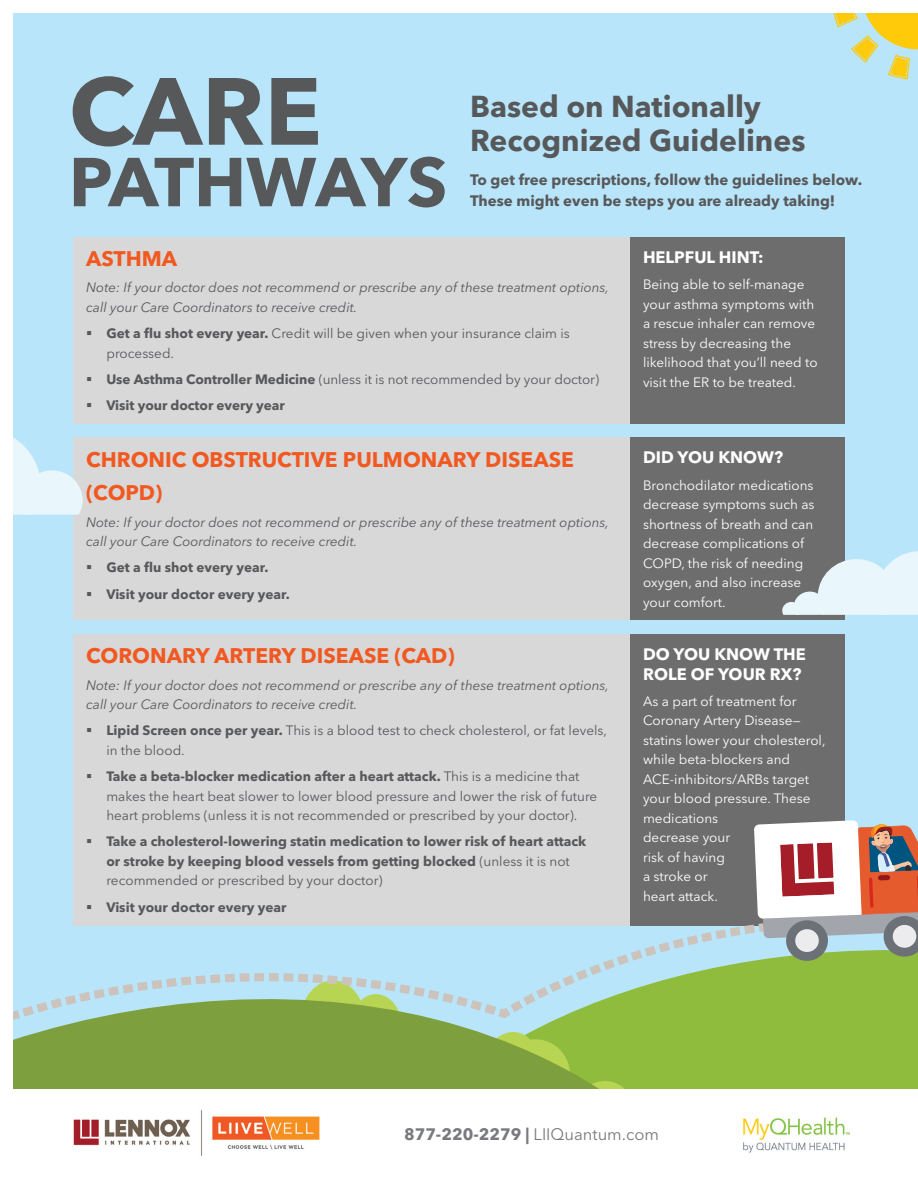
<style>
.page{position:relative;width:918px;height:1188px;background:#fff}
.page>*{position:absolute;margin:0;border:0;box-sizing:border-box;transform-origin:0 0}
.t1{font:700 94.2px "Avenir Next LT Pro";color:#57585a}
.t2{font:700 68.4px "Avenir Next LT Pro";letter-spacing:-.01em;color:#57585a}
.t3{font:700 30px/33.6px "Avenir Next LT Pro";color:#57585a}
.t4{font:700 21px/33.6px "Avenir Next LT Pro";color:#f15921}
.t5{font:700 16.5px/19.5px "Avenir Next LT Pro";color:#fff}
.t6{font:16.5px "Avenir Next LT Pro";color:#787a7d}
.t7{font:700 15px/21px "Avenir Next LT Pro";color:#57585a}
.t8{font:13.5px/19.5px "Avenir Next LT Pro";color:#fff}
.t9{font:13.5px/19.5px "Avenir Next LT Pro";color:#57585a}
.t10{font:italic 13.5px/19.5px "Avenir Next LT Pro";color:#57585a}
.t11{font:700 13.5px/19.5px "Avenir Next LT Pro";color:#57585a}
.s1{font-weight:700}
.s2{font-weight:400}
</style>
<div class="page">
<img style="left:73px;top:1110px;width:247px;height:46px">
<img style="left:743px;top:1117px;width:107px;height:36px">
<div style="left:14px;top:14px;width:904px;height:1038px;background:#b9e5fa"></div>
<div style="left:14px;top:1038px;width:472px;height:50px;background:#7e9f3d"></div>
<div style="left:630px;top:237px;width:215px;height:187px;background:#6e6d6e"></div>
<div style="left:73px;top:237px;width:557px;height:187px;background:#d8d8d9"></div>
<div style="left:630px;top:438px;width:215px;height:182px;background:#6e6d6e"></div>
<div style="left:73px;top:438px;width:557px;height:182px;background:#d8d8d9"></div>
<div style="left:630px;top:634px;width:215px;height:291px;background:#6e6d6e"></div>
<div style="left:73px;top:634px;width:557px;height:291px;background:#d8d8d9"></div>
<svg style="left:833px;top:14px;width:85px;height:66px"></svg>
<svg style="left:14px;top:925px;width:472px;height:113px"></svg>
<svg style="left:486px;top:820px;width:432px;height:268px"></svg>
<svg style="left:782px;top:551px;width:136px;height:64px"></svg>
<svg style="left:14px;top:437px;width:69px;height:78px"></svg>
<p class="t1" style="left:69px;top:54px;width:254px">CARE</p>
<p class="t2" style="left:69px;top:140px;width:380px">PATHWAYS</p>
<p class="t3" style="left:470px;top:90px;width:337px">Based on Nationally<br>Recognized Guidelines</p>
<p class="t7" style="left:470px;top:169px;width:394px">To get free prescriptions, follow the guidelines below.<br>These might even be steps you are already taking!</p>
<p class="t4" style="left:86px;top:242px;width:93px">ASTHMA</p>
<p class="t10" style="left:86px;top:278px;width:524px">Note: If your doctor does not recommend or prescribe any of these treatment options, call your Care Coordinators to receive credit.</p>
<p class="t9" style="left:106px;top:324px;width:465px;text-indent:-20px">▪ <span class="s1">Get a flu shot every year.</span> Credit will be given when your insurance claim is processed.</p>
<p class="t9" style="left:86px;top:369px;width:514px">▪ <span class="s1">Use Asthma Controller Medicine</span> (unless it is not recommended by your doctor)</p>
<p class="t11" style="left:86px;top:396px;width:200px">▪ Visit your doctor every year</p>
<p class="t4" style="left:86px;top:443px;width:489px">CHRONIC OBSTRUCTIVE PULMONARY DISEASE (COPD)</p>
<p class="t10" style="left:86px;top:512px;width:524px">Note: If your doctor does not recommend or prescribe any of these treatment options, call your Care Coordinators to receive credit.</p>
<p class="t11" style="left:86px;top:558px;width:184px">▪ Get a flu shot every year.</p>
<p class="t11" style="left:86px;top:584px;width:205px">▪ Visit your doctor every year.</p>
<p class="t4" style="left:86px;top:639px;width:370px">CORONARY ARTERY DISEASE (CAD)</p>
<p class="t10" style="left:86px;top:675px;width:524px">Note: If your doctor does not recommend or prescribe any of these treatment options, call your Care Coordinators to receive credit.</p>
<p class="t9" style="left:106px;top:721px;width:502px;text-indent:-20px">▪ <span class="s1">Lipid Screen once per year.</span> This is a blood test to check cholesterol, or fat levels, in the blood.</p>
<p class="t9" style="left:106px;top:767px;width:492px;text-indent:-20px">▪ <span class="s1">Take a beta-blocker medication after a heart attack.</span> This is a medicine that makes the heart beat slower to lower blood pressure and lower the risk of future heart problems (unless it is not recommended or prescribed by your doctor).</p>
<p class="t11" style="left:106px;top:832px;width:481px;text-indent:-20px">▪ Take a cholesterol-lowering statin medication to lower risk of heart attack or stroke by keeping blood vessels from getting blocked <span class="s2">(unless it is not recommended or prescribed by your doctor)</span></p>
<p class="t11" style="left:86px;top:897px;width:202px">▪ Visit your doctor every year</p>
<p class="t5" style="left:643px;top:247px;width:122px">HELPFUL HINT:</p>
<p class="t8" style="left:643px;top:275px;width:176px">Being able to self-manage your asthma symptoms with a rescue inhaler can remove stress by decreasing the likelihood that you’ll need to visit the ER to be treated.</p>
<p class="t5" style="left:643px;top:448px;width:142px">DID YOU KNOW?</p>
<p class="t8" style="left:643px;top:475px;width:173px">Bronchodilator medications decrease symptoms such as shortness of breath and can decrease complications of<br>COPD, the risk of needing oxygen, and also increase your comfort.</p>
<p class="t5" style="left:643px;top:644px;width:164px">DO YOU KNOW THE<br>ROLE OF YOUR RX?</p>
<p class="t8" style="left:643px;top:691px;width:184px">As a part of treatment for<br>Coronary Artery Disease— statins lower your cholesterol, while beta-blockers and<br>ACE-inhibitors/ARBs target your blood pressure. These medications<br>decrease your<br>risk of having<br>a stroke or<br>heart attack.</p>
<p class="t6" style="left:404px;top:1124px;width:257px"><span class="s1">877-220-2279 |</span> LIIQuantum.com</p>
</div>
